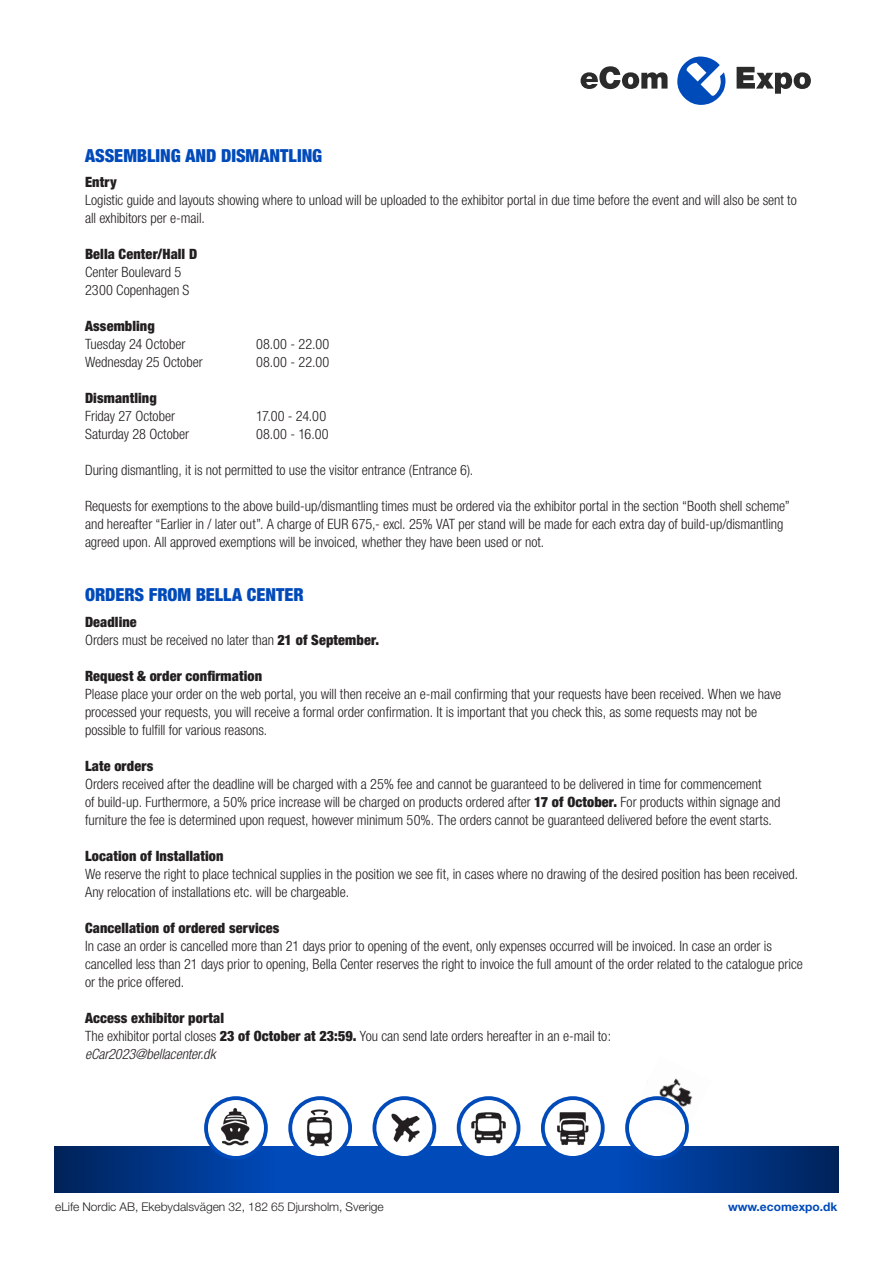
<style>
.page{position:relative;width:893px;height:1263px;background:#fff}
.page>*{position:absolute;margin:0;border:0;box-sizing:border-box;transform-origin:0 0}
.t1{font:900 condensed 18px "Helvetica Neue LT Std";color:#004aba}
.t2{font:300 condensed 14.25px/18px "Helvetica Neue LT Std";letter-spacing:-.005em;color:#231f20}
.t3{font:900 condensed 14.25px "Helvetica Neue LT Std";letter-spacing:.01em;color:#231f20}
.Bröd_indr{font:300 12px "Helvetica Neue LT Std";color:#231f20}
.Bröd_indr-2{font:700 12px "Helvetica Neue LT Std";color:#004aba}
.s1{font-weight:900}
.s2{font-style:italic}
</style>
<div class="page">
<svg style="left:581px;top:56px;width:230px;height:49px"></svg>
<div style="left:54px;top:1146px;width:785px;height:47px;background:#004aba"></div>
<div style="left:618px;top:1146px;width:221px;height:47px;background:linear-gradient(to right,#0049b9,#002258)"></div>
<div style="left:54px;top:1146px;width:220px;height:47px;background:linear-gradient(to right,#002258,#0049b8)"></div>
<svg style="left:288px;top:1096px;width:64px;height:64px"></svg>
<img style="left:291px;top:1101px;width:58px;height:54px">
<svg style="left:457px;top:1096px;width:63px;height:64px"></svg>
<img style="left:459px;top:1101px;width:58px;height:54px">
<div style="left:373px;top:1096px;width:63px;height:64px;background:#004aba;border-radius:50%"></div>
<img style="left:375px;top:1101px;width:58px;height:55px">
<svg style="left:541px;top:1096px;width:64px;height:64px"></svg>
<img style="left:545px;top:1101px;width:57px;height:54px">
<svg style="left:204px;top:1096px;width:64px;height:64px"></svg>
<img style="left:208px;top:1101px;width:59px;height:54px">
<svg style="left:625px;top:1096px;width:64px;height:64px"></svg>
<div style="left:629px;top:1100px;width:56px;height:56px;background:#fff;border-radius:50%"></div>
<img style="left:639px;top:1078px;width:54px;height:47px">
<p class="t1" style="left:85px;top:144px;width:239px">ASSEMBLING AND DISMANTLING</p>
<p class="t3" style="left:85px;top:173px;width:33px">Entry</p>
<p class="t2" style="left:85px;top:191px;width:713px">Logistic guide and layouts showing where to unload will be uploaded to the exhibitor portal in due time before the event and will also be sent to all exhibitors per e-mail.</p>
<p class="t3" style="left:85px;top:245px;width:114px">Bella Center/Hall D</p>
<p class="t2" style="left:85px;top:263px;width:106px">Center Boulevard 5<br>2300 Copenhagen S</p>
<p class="t3" style="left:85px;top:317px;width:71px">Assembling</p>
<p class="t2" style="left:85px;top:335px;width:102px">Tuesday 24 October</p>
<p class="t2" style="left:256px;top:335px;width:75px">08.00 - 22.00</p>
<p class="t2" style="left:85px;top:353px;width:119px">Wednesday 25 October</p>
<p class="t2" style="left:256px;top:353px;width:75px">08.00 - 22.00</p>
<p class="t3" style="left:85px;top:389px;width:73px">Dismantling</p>
<p class="t2" style="left:85px;top:407px;width:91px">Friday 27 October</p>
<p class="t2" style="left:256px;top:407px;width:72px">17.00 - 24.00</p>
<p class="t2" style="left:85px;top:425px;width:106px">Saturday 28 October</p>
<p class="t2" style="left:256px;top:425px;width:74px">08.00 - 16.00</p>
<p class="t2" style="left:85px;top:461px;width:390px">During dismantling, it is not permitted to use the visitor entrance (Entrance 6).</p>
<p class="t2" style="left:85px;top:497px;width:706px">Requests for exemptions to the above build-up/dismantling times must be ordered via the exhibitor portal in the section “Booth shell scheme” and hereafter “Earlier in / later out”. A charge of EUR 675,- excl. 25% VAT per stand will be made for each extra day of build-up/dismantling agreed upon. All approved exemptions will be invoiced, whether they have been used or not.</p>
<p class="t1" style="left:85px;top:584px;width:220px">ORDERS FROM BELLA CENTER</p>
<p class="t2" style="left:85px;top:613px;width:296px"><span class="s1">Deadline<br></span>Orders must be received no later than <span class="s1">21 of September.</span></p>
<p class="t3" style="left:85px;top:667px;width:179px">Request &amp; order confirmation</p>
<p class="t2" style="left:85px;top:685px;width:698px">Please place your order on the web portal, you will then receive an e-mail confirming that your requests have been received. When we have processed your requests, you will receive a formal order confirmation. It is important that you check this, as some requests may not be possible to fulfill for various reasons.</p>
<p class="t3" style="left:85px;top:757px;width:70px">Late orders</p>
<p class="t2" style="left:85px;top:775px;width:697px">Orders received after the deadline will be charged with a 25% fee and cannot be guaranteed to be delivered in time for commencement<br>of build-up. Furthermore, a 50% price increase will be charged on products ordered after <span class="s1">17 of October.</span> For products within signage and furniture the fee is determined upon request, however minimum 50%. The orders cannot be guaranteed delivered before the event starts.</p>
<p class="t3" style="left:85px;top:847px;width:140px">Location of Installation</p>
<p class="t2" style="left:85px;top:865px;width:715px">We reserve the right to place technical supplies in the position we see fit, in cases where no drawing of the desired position has been received.<br>Any relocation of installations etc. will be chargeable.</p>
<p class="t3" style="left:85px;top:919px;width:196px">Cancellation of ordered services</p>
<p class="t2" style="left:85px;top:937px;width:719px">In case an order is cancelled more than 21 days prior to opening of the event, only expenses occurred will be invoiced. In case an order is cancelled less than 21 days prior to opening, Bella Center reserves the right to invoice the full amount of the order related to the catalogue price or the price offered.</p>
<p class="t2" style="left:85px;top:1009px;width:527px"><span class="s1">Access exhibitor portal<br></span>The exhibitor portal closes <span class="s1">23 of October at 23:59.</span> You can send late orders hereafter in an e-mail to: <span class="s2">eCar2023@bellacenter.dk</span></p>
<p class="Bröd_indr" style="left:55px;top:1199px;width:330px">eLife Nordic AB, Ekebydalsvägen 32, 182 65 Djursholm, Sverige</p>
<p class="Bröd_indr-2" style="left:728px;top:1199px;width:111px">www.ecomexpo.dk</p>
</div>
